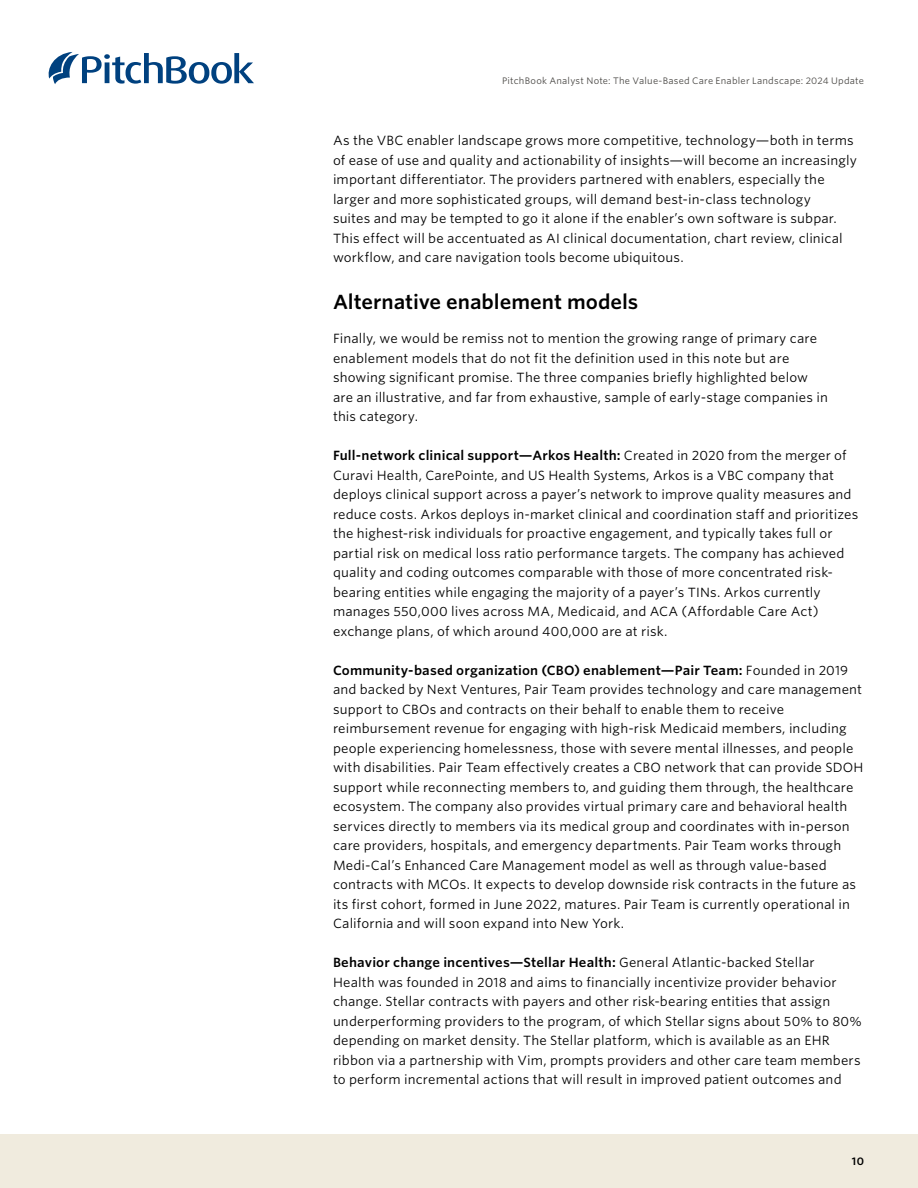
<style>
.page{position:relative;width:918px;height:1188px;background:#fff}
.page>*{position:absolute;margin:0;border:0;box-sizing:border-box;transform-origin:0 0}
.AN_Section_title{font:600 19.5px "Whitney S Sm";letter-spacing:-.005em;color:#000}
.AN_Body_copy{font:12.75px/19.5px "Whitney S Sm";letter-spacing:.01em;color:#000}
.t1{font:600 10.5px "Whitney S Sm";color:#000}
.t2{font:9px "Whitney S Sm";letter-spacing:.025em;color:#484643}
.s1{font-weight:600}
</style>
<div class="page">
<div style="left:0;top:1134px;width:918px;height:54px;background:#f0ebde"></div>
<svg style="left:49px;top:52px;width:205px;height:32px"></svg>
<p class="t2" style="left:502px;top:75px;width:363px">PitchBook Analyst Note: The Value-Based Care Enabler Landscape: 2024 Update</p>
<p class="AN_Body_copy" style="left:333px;top:131px;width:526px">As the VBC enabler landscape grows more competitive, technology—both in terms of ease of use and quality and actionability of insights—will become an increasingly important differentiator. The providers partnered with enablers, especially the larger and more sophisticated groups, will demand best-in-class technology<br>suites and may be tempted to go it alone if the enabler’s own software is subpar.<br>This effect will be accentuated as AI clinical documentation, chart review, clinical workflow, and care navigation tools become ubiquitous.</p>
<p class="AN_Section_title" style="left:333px;top:288px;width:307px">Alternative enablement models</p>
<p class="AN_Body_copy" style="left:333px;top:329px;width:496px">Finally, we would be remiss not to mention the growing range of primary care enablement models that do not fit the definition used in this note but are showing significant promise. The three companies briefly highlighted below are an illustrative, and far from exhaustive, sample of early-stage companies in this category.</p>
<p class="AN_Body_copy" style="left:333px;top:446px;width:527px"><span class="s1">Full-network clinical support—Arkos Health:</span> Created in 2020 from the merger of Curavi Health, CarePointe, and US Health Systems, Arkos is a VBC company that deploys clinical support across a payer’s network to improve quality measures and reduce costs. Arkos deploys in-market clinical and coordination staff and prioritizes the highest-risk individuals for proactive engagement, and typically takes full or partial risk on medical loss ratio performance targets. The company has achieved quality and coding outcomes comparable with those of more concentrated risk&shy;bearing entities while engaging the majority of a payer’s TINs. Arkos currently manages 550,000 lives across MA, Medicaid, and ACA (Affordable Care Act) exchange plans, of which around 400,000 are at risk.</p>
<p class="AN_Body_copy" style="left:333px;top:660px;width:532px"><span class="s1">Community-based organization (CBO) enablement—Pair Team:</span> Founded in 2019 and backed by Next Ventures, Pair Team provides technology and care management support to CBOs and contracts on their behalf to enable them to receive reimbursement revenue for engaging with high-risk Medicaid members, including people experiencing homelessness, those with severe mental illnesses, and people with disabilities. Pair Team effectively creates a CBO network that can provide SDOH support while reconnecting members to, and guiding them through, the healthcare ecosystem. The company also provides virtual primary care and behavioral health services directly to members via its medical group and coordinates with in-person care providers, hospitals, and emergency departments. Pair Team works through Medi-Cal’s Enhanced Care Management model as well as through value-based contracts with MCOs. It expects to develop downside risk contracts in the future as its first cohort, formed in June 2022, matures. Pair Team is currently operational in California and will soon expand into New York.</p>
<p class="AN_Body_copy" style="left:333px;top:953px;width:530px"><span class="s1">Behavior change incentives—Stellar Health:</span> General Atlantic-backed Stellar<br>Health was founded in 2018 and aims to financially incentivize provider behavior change. Stellar contracts with payers and other risk-bearing entities that assign underperforming providers to the program, of which Stellar signs about 50% to 80% depending on market density. The Stellar platform, which is available as an EHR ribbon via a partnership with Vim, prompts providers and other care team members to perform incremental actions that will result in improved patient outcomes and</p>
<p class="t1" style="left:852px;top:1154px;width:14px">10</p>
</div>
